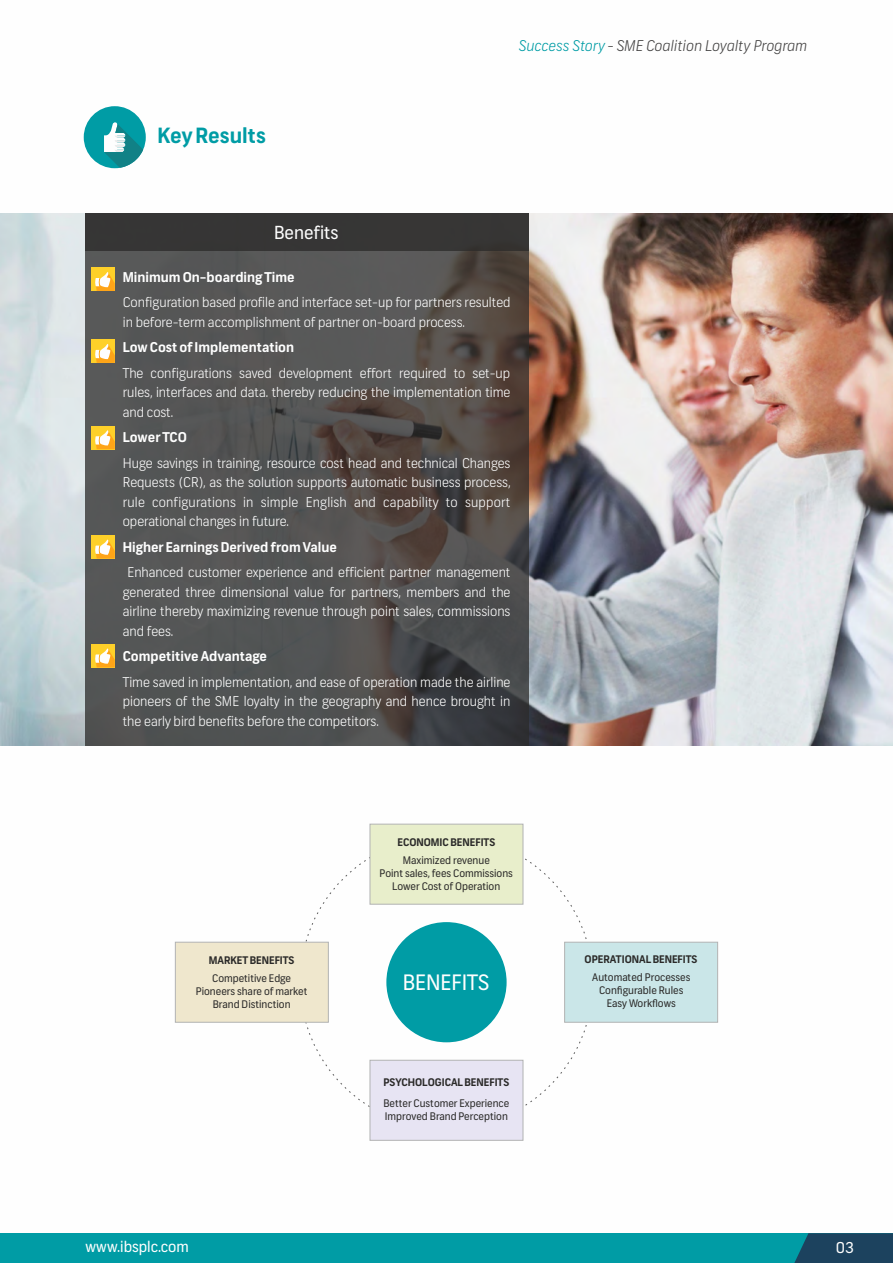
<style>
.page{position:relative;width:893px;height:1263px;background:#fff}
.page>*{position:absolute;margin:0;border:0;box-sizing:border-box;transform-origin:0 0}
.t1{font:21.3px "Frank";color:#fefefe}
.t2{font:700 21px "Frank";color:#009ca5}
.t3{font:18px "Frank";color:#fefefe}
.t4{font:italic 300 15px "Frank";color:#434242}
.t5{font:15px "Frank";color:#fefefe}
.t6{font:300 13.5px/19.5px "Frank";color:#fefefe;text-align:justify}
.t7{font:700 13.5px "Frank";color:#fefefe}
.t8{font:10.5px/13px "Frank";color:#2b2a29;text-align:center}
.t9{font:700 10.5px "Frank";color:#2b2a29}
.s1{color:#009ca5}
</style>
<div class="page">
<div style="left:0;top:1233px;width:893px;height:30px;background:#009ca5"></div>
<svg style="left:794px;top:1233px;width:99px;height:30px;background:#194963"></svg>
<div style="left:84px;top:106px;width:62px;height:62px;background:#009ca5;border-radius:50%"></div>
<svg style="left:104px;top:122px;width:39px;height:46px"></svg>
<img style="left:0;top:214px;width:893px;height:532px">
<div style="left:85px;top:214px;width:443px;height:532px;background:#2b2a29;opacity:.75"></div>
<div style="left:85px;top:214px;width:443px;height:37px;background:#363535"></div>
<div style="left:91px;top:268px;width:24px;height:23px;background:#fed029"></div>
<svg style="left:95px;top:272px;width:20px;height:19px"></svg>
<div style="left:91px;top:340px;width:24px;height:23px;background:#fed029"></div>
<svg style="left:95px;top:344px;width:20px;height:19px"></svg>
<div style="left:91px;top:426px;width:24px;height:23px;background:#fed029"></div>
<svg style="left:95px;top:430px;width:20px;height:19px"></svg>
<div style="left:91px;top:535px;width:24px;height:23px;background:#fed029"></div>
<svg style="left:95px;top:539px;width:20px;height:19px"></svg>
<div style="left:91px;top:644px;width:24px;height:23px;background:#fed029"></div>
<svg style="left:95px;top:648px;width:20px;height:19px"></svg>
<div style="left:386px;top:922px;width:121px;height:120px;background:#009ca5;border-radius:50%"></div>
<div style="left:564px;top:942px;width:154px;height:80px;background:#cae6e8;border:1px solid #b2b3b3"></div>
<div style="left:175px;top:942px;width:153px;height:80px;background:#efe7cd;border:1px solid #b2b3b3"></div>
<div style="left:370px;top:824px;width:153px;height:80px;background:#e8eecb;border:1px solid #b2b3b3"></div>
<div style="left:370px;top:1060px;width:153px;height:80px;background:#e7e4f3;border:1px solid #b2b3b3"></div>
<h2 class="t2" style="left:157px;top:127px;width:110px">Key Results</h2>
<p class="t4" style="left:519px;top:39px;width:290px"><span class="s1">Success Story</span> - SME Coalition Loyalty Program</p>
<h3 class="t3" style="left:274px;top:225px;width:66px">Benefits</h3>
<p class="t7" style="left:123px;top:271px;width:173px">Minimum On-boarding Time</p>
<p class="t6" style="left:123px;top:294px;width:389px">Configuration based profile and interface set-up for partners resulted in before-term accomplishment of partner on-board process.</p>
<p class="t7" style="left:123px;top:342px;width:173px">Low Cost of Implementation</p>
<p class="t6" style="left:123px;top:364px;width:389px">The configurations saved development effort required to set-up rules, interfaces and data. thereby reducing the implementation time and cost.</p>
<p class="t7" style="left:123px;top:432px;width:66px">Lower TCO</p>
<p class="t6" style="left:123px;top:454px;width:389px">Huge savings in training, resource cost head and technical Changes Requests (CR), as the solution supports automatic business process, rule configurations in simple English and capability to support operational changes in future.</p>
<p class="t7" style="left:123px;top:541px;width:216px">Higher Earnings Derived from Value</p>
<p class="t6" style="left:123px;top:564px;width:389px;text-indent:5px">Enhanced customer experience and efficient partner management generated three dimensional value for partners, members and the airline thereby maximizing revenue through point sales, commissions and fees.</p>
<p class="t7" style="left:123px;top:651px;width:146px">Competitive Advantage</p>
<p class="t6" style="left:123px;top:673px;width:389px">Time saved in implementation, and ease of operation made the airline pioneers of the SME loyalty in the geography and hence brought in the early bird benefits before the competitors.</p>
<p class="t9" style="left:209px;top:956px;width:87px">MARKET BENEFITS</p>
<p class="t8" style="left:196px;top:973px;width:113px">Competitive Edge<br>Pioneers share of market<br>Brand Distinction</p>
<p class="t9" style="left:397px;top:838px;width:99px">ECONOMIC BENEFITS</p>
<p class="t8" style="left:380px;top:855px;width:135px">Maximized revenue<br>Point sales, fees Commissions<br>Lower Cost of Operation</p>
<h1 class="t1" style="left:403px;top:974px;width:88px">BENEFITS</h1>
<p class="t9" style="left:383px;top:1078px;width:127px">PSYCHOLOGICAL BENEFITS</p>
<p class="t8" style="left:383px;top:1097px;width:127px;text-align:left">Better Customer Experience<br>Improved Brand Perception</p>
<p class="t9" style="left:585px;top:955px;width:114px">OPERATIONAL BENEFITS</p>
<p class="t8" style="left:592px;top:972px;width:99px">Automated Processes<br>Configurable Rules<br>Easy Workflows</p>
<p class="t5" style="left:85px;top:1241px;width:105px">www.ibsplc.com</p>
<p class="t5" style="left:836px;top:1242px;width:20px">03</p>
</div>
